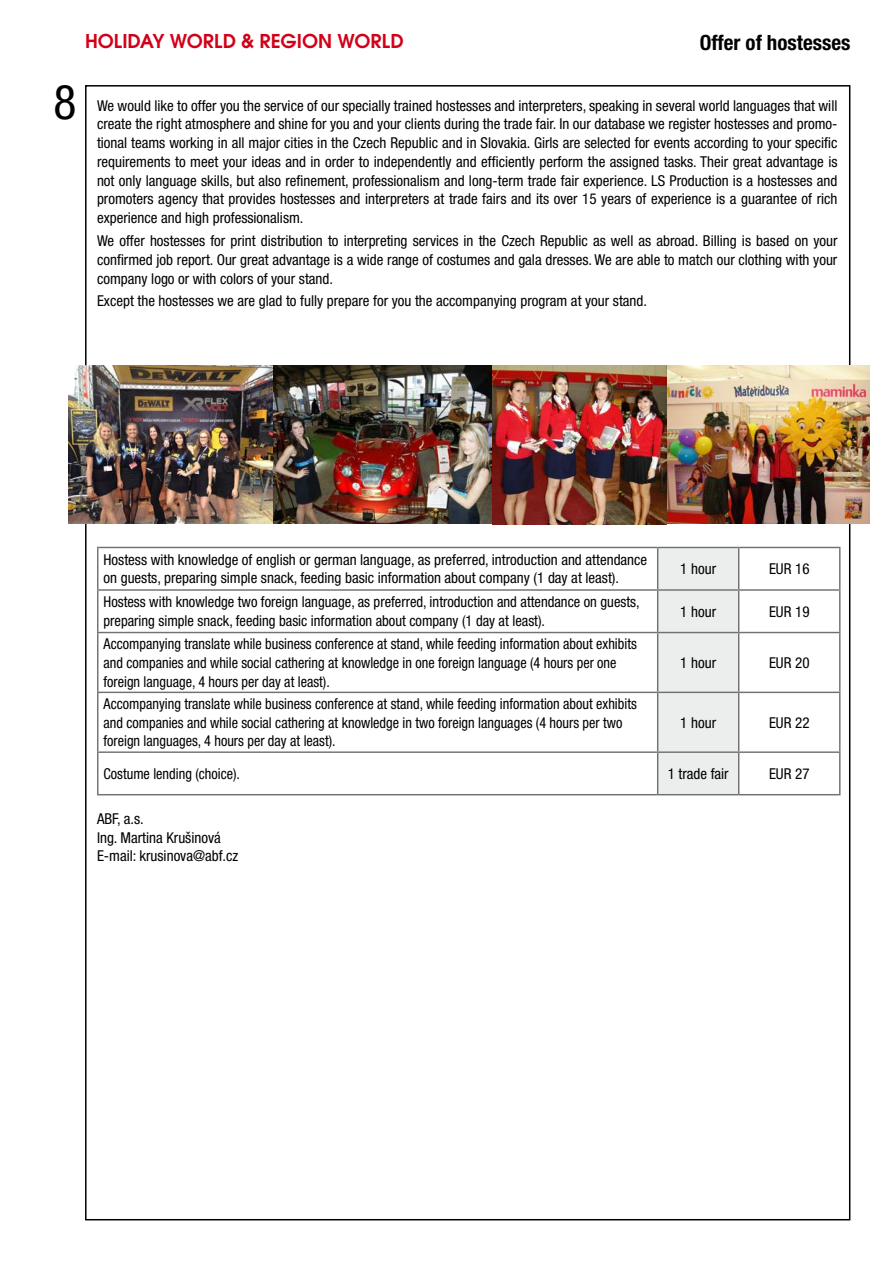
<style>
.page{position:relative;width:893px;height:1263px;background:#fff}
.page>*{position:absolute;margin:0;border:0;box-sizing:border-box;transform-origin:0 0}
.t1{font:condensed 48px "Helvetica Neue LT Pro";color:#000}
.t2{font:21px "Avant Gar Got Itc TOT Dem";color:#d10019}
.t3{font:700 condensed 21px "Helvetica Neue LT Pro";color:#000}
.t4{font:condensed 15px/18.8px "Helvetica Neue LT Pro";color:#000}
.t5{font:condensed 15px/18.8px "Helvetica Neue LT Pro";color:#000;scale:.95 1}
</style>
<div class="page">
<div style="left:85px;top:85px;width:765px;height:1135px;background:#fff;border:2px solid #000"></div>
<svg style="left:98px;top:548px;width:741px;height:246px"></svg>
<div style="left:658px;top:548px;width:80px;height:246px;background:#eceded"></div>
<hr style="left:97px;top:547px;width:561px;height:1px;background:#707172">
<hr style="left:97px;top:548px;width:1px;height:41px;background:#707172">
<hr style="left:658px;top:547px;width:81px;height:1px;background:#707172">
<hr style="left:657px;top:548px;width:1px;height:41px;background:#707172">
<hr style="left:739px;top:547px;width:101px;height:1px;background:#707172">
<hr style="left:738px;top:548px;width:1px;height:41px;background:#707172">
<hr style="left:839px;top:548px;width:1px;height:41px;background:#707172">
<hr style="left:97px;top:589px;width:561px;height:2px;background:#707172">
<hr style="left:97px;top:591px;width:1px;height:41px;background:#707172">
<hr style="left:658px;top:589px;width:81px;height:2px;background:#707172">
<hr style="left:657px;top:591px;width:1px;height:41px;background:#707172">
<hr style="left:739px;top:589px;width:101px;height:2px;background:#707172">
<hr style="left:738px;top:591px;width:1px;height:41px;background:#707172">
<hr style="left:839px;top:591px;width:1px;height:41px;background:#707172">
<hr style="left:97px;top:632px;width:561px;height:1px;background:#707172">
<hr style="left:97px;top:633px;width:1px;height:59px;background:#707172">
<hr style="left:658px;top:632px;width:81px;height:1px;background:#707172">
<hr style="left:657px;top:633px;width:1px;height:59px;background:#707172">
<hr style="left:739px;top:632px;width:101px;height:1px;background:#707172">
<hr style="left:738px;top:633px;width:1px;height:59px;background:#707172">
<hr style="left:839px;top:633px;width:1px;height:59px;background:#707172">
<hr style="left:97px;top:692px;width:561px;height:1px;background:#707172">
<hr style="left:97px;top:693px;width:1px;height:58px;background:#707172">
<hr style="left:658px;top:692px;width:81px;height:1px;background:#707172">
<hr style="left:657px;top:693px;width:1px;height:58px;background:#707172">
<hr style="left:739px;top:692px;width:101px;height:1px;background:#707172">
<hr style="left:738px;top:693px;width:1px;height:58px;background:#707172">
<hr style="left:839px;top:693px;width:1px;height:58px;background:#707172">
<hr style="left:97px;top:751px;width:561px;height:2px;background:#707172">
<hr style="left:97px;top:753px;width:1px;height:41px;background:#707172">
<hr style="left:658px;top:751px;width:81px;height:2px;background:#707172">
<hr style="left:657px;top:753px;width:1px;height:41px;background:#707172">
<hr style="left:739px;top:751px;width:101px;height:2px;background:#707172">
<hr style="left:738px;top:753px;width:1px;height:41px;background:#707172">
<hr style="left:839px;top:753px;width:1px;height:41px;background:#707172">
<hr style="left:97px;top:794px;width:561px;height:1px;background:#707172">
<hr style="left:658px;top:794px;width:81px;height:1px;background:#707172">
<hr style="left:739px;top:794px;width:101px;height:1px;background:#707172">
<img style="left:68px;top:366px;width:801px;height:158px">
<h2 class="t2" style="left:85px;top:29px;width:320px">HOLIDAY WORLD &amp; REGION WORLD</h2>
<h2 class="t3" style="left:700px;top:29px;width:152px">Offer of hostesses</h2>
<h1 class="t1" style="left:53px;top:75px;width:25px">8</h1>
<p class="t4" style="left:97px;top:96px;width:742px;text-align:justify">We would like to offer you the service of our specially trained hostesses and interpreters, speaking in several world languages that will create the right atmosphere and shine for you and your clients during the trade fair. In our database we register hostesses and promo&shy;tional teams working in all major cities in the Czech Republic and in Slovakia. Girls are selected for events according to your specific requirements to meet your ideas and in order to independently and efficiently perform the assigned tasks. Their great advantage is not only language skills, but also refinement, professionalism and long-term trade fair experience. LS Production is a hostesses and promoters agency that provides hostesses and interpreters at trade fairs and its over 15 years of experience is a guarantee of rich experience and high professionalism.</p>
<p class="t4" style="left:97px;top:231px;width:742px;text-align:justify">We offer hostesses for print distribution to interpreting services in the Czech Republic as well as abroad. Billing is based on your confirmed job report. Our great advantage is a wide range of costumes and gala dresses. We are able to match our clothing with your company logo or with colors of your stand.</p>
<p class="t4" style="left:97px;top:292px;width:552px">Except the hostesses we are glad to fully prepare for you the accompanying program at your stand.</p>
<p class="t4" style="left:104px;top:550px;width:545px">Hostess with knowledge of english or german language, as preferred, introduction and attendance on guests, preparing simple snack, feeding basic information about company (1 day at least).</p>
<p class="t4" style="left:680px;top:559px;width:37px">1 hour</p>
<p class="t4" style="left:769px;top:559px;width:42px">EUR 16</p>
<p class="t4" style="left:104px;top:592px;width:537px">Hostess with knowledge two foreign language, as preferred, introduction and attendance on guests, preparing simple snack, feeding basic information about company (1 day at least).</p>
<p class="t4" style="left:680px;top:602px;width:37px">1 hour</p>
<p class="t4" style="left:769px;top:602px;width:42px">EUR 19</p>
<p class="t5" style="left:104px;top:634px;width:563px">Accompanying translate while business conference at stand, while feeding information about exhibits and companies and while social cathering at knowledge in one foreign language (4 hours per one foreign language, 4 hours per day at least).</p>
<p class="t4" style="left:680px;top:653px;width:37px">1 hour</p>
<p class="t4" style="left:769px;top:653px;width:42px">EUR 20</p>
<p class="t5" style="left:104px;top:694px;width:563px">Accompanying translate while business conference at stand, while feeding information about exhibits and companies and while social cathering at knowledge in two foreign languages (4 hours per two foreign languages, 4 hours per day at least).</p>
<p class="t4" style="left:680px;top:713px;width:37px">1 hour</p>
<p class="t4" style="left:769px;top:713px;width:42px">EUR 22</p>
<p class="t5" style="left:104px;top:764px;width:145px">Costume lending (choice).</p>
<p class="t4" style="left:668px;top:764px;width:63px">1 trade fair</p>
<p class="t4" style="left:769px;top:764px;width:42px">EUR 27</p>
<p class="t4" style="left:97px;top:809px;width:143px">ABF, a.s.<br>Ing. Martina Krušinová<br>E-mail: krusinova@abf.cz</p>
</div>
